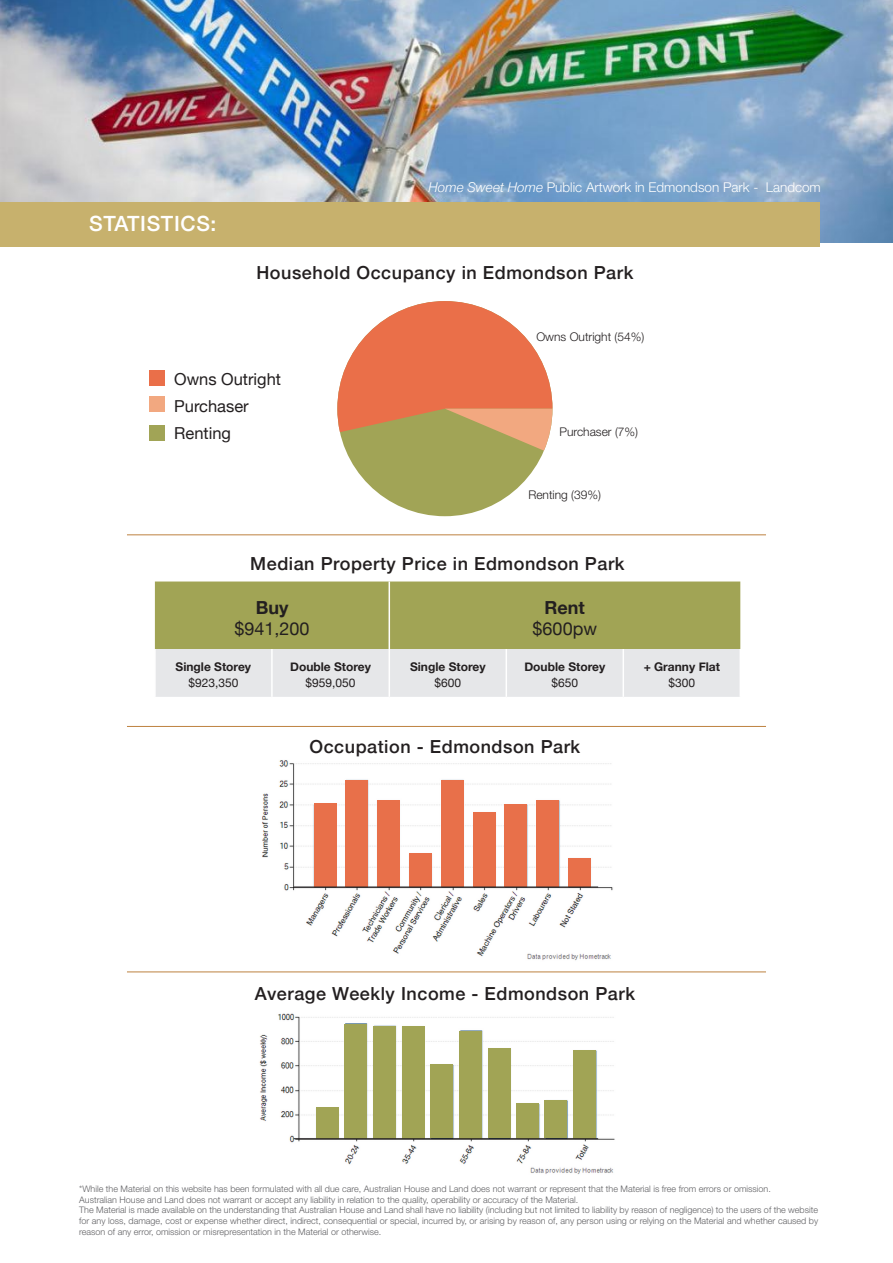
<style>
.page{position:relative;width:893px;height:1263px;background:#fff}
.page>*{position:absolute;margin:0;border:0;box-sizing:border-box;transform-origin:0 0}
.Heading{font:500 21px "Helvetica Neue";letter-spacing:.03em;color:#fff}
.Heading-2{font:500 18px "Helvetica Neue";letter-spacing:.03em;color:#231f20}
.t1{font:18px "Helvetica Neue";color:#231f20}
.t2{font:700 18px "Helvetica Neue";color:#231f20}
.t3{font:16.5px "Helvetica Neue";color:#231f20}
.t4{font:300 13.5px "Helvetica Neue";color:#fff}
.t5{font:700 12px "Helvetica Neue";color:#231f20}
.t6{font:300 12px "Helvetica Neue";color:#231f20}
.t7{font:12px "Helvetica Neue";color:#231f20}
.t8{font:300 9px/10.8px "Helvetica Neue";color:#616164;text-align:justify}
.s1{font-style:italic}
</style>
<div class="page">
<img style="left:0;top:0;width:893px;height:242px">
<div style="left:0;top:203px;width:819px;height:44px;background:#c7b16d"></div>
<img style="left:262px;top:760px;width:351px;height:201px">
<div style="left:314px;top:804px;width:22px;height:83px;background:#e8704a"></div>
<div style="left:345px;top:780px;width:23px;height:107px;background:#e8704a"></div>
<div style="left:377px;top:800px;width:23px;height:87px;background:#e8704a"></div>
<div style="left:441px;top:780px;width:23px;height:107px;background:#e8704a"></div>
<div style="left:473px;top:812px;width:23px;height:75px;background:#e8704a"></div>
<div style="left:504px;top:804px;width:23px;height:83px;background:#e8704a"></div>
<div style="left:536px;top:800px;width:23px;height:87px;background:#e8704a"></div>
<div style="left:568px;top:858px;width:23px;height:29px;background:#e8704a"></div>
<div style="left:409px;top:854px;width:23px;height:33px;background:#e8704a"></div>
<hr style="left:294px;top:887px;width:304px;height:1px;background:#231f20">
<img style="left:259px;top:1013px;width:356px;height:161px">
<div style="left:316px;top:1107px;width:23px;height:31px;background:#a1a455"></div>
<div style="left:344px;top:1024px;width:23px;height:114px;background:#a1a455"></div>
<div style="left:373px;top:1026px;width:23px;height:112px;background:#a1a455"></div>
<div style="left:430px;top:1064px;width:23px;height:74px;background:#a1a455"></div>
<div style="left:459px;top:1031px;width:23px;height:107px;background:#a1a455"></div>
<div style="left:488px;top:1048px;width:22px;height:90px;background:#a1a455"></div>
<div style="left:516px;top:1103px;width:22px;height:36px;background:#a1a455"></div>
<div style="left:573px;top:1050px;width:23px;height:88px;background:#a1a455"></div>
<div style="left:402px;top:1026px;width:23px;height:112px;background:#a1a455"></div>
<hr style="left:294px;top:1138px;width:304px;height:1px;background:#231f20">
<svg style="left:155px;top:581px;width:585px;height:116px"></svg>
<hr style="left:389px;top:581px;width:1px;height:68px;background:#fff">
<hr style="left:271px;top:649px;width:2px;height:48px;background:#fff">
<hr style="left:154px;top:649px;width:2px;height:48px;background:#fff">
<hr style="left:389px;top:649px;width:1px;height:48px;background:#fff">
<hr style="left:506px;top:649px;width:1px;height:48px;background:#fff">
<hr style="left:623px;top:649px;width:1px;height:48px;background:#fff">
<div style="left:337px;top:301px;width:215px;height:215px;background:#a1a456;border-radius:50%"></div>
<svg style="left:337px;top:301px;width:215px;height:150px"></svg>
<div style="left:149px;top:370px;width:16px;height:16px;background:#ea6f49"></div>
<div style="left:149px;top:397px;width:16px;height:15px;background:#f2a880"></div>
<div style="left:149px;top:425px;width:16px;height:16px;background:#a1a456"></div>
<hr style="left:127px;top:535px;width:639px;height:1px;background:#bd8240">
<hr style="left:127px;top:726px;width:639px;height:1px;background:#bd8240">
<hr style="left:127px;top:972px;width:639px;height:1px;background:#bd8240">
<div style="left:544px;top:1100px;width:23px;height:38px;background:#a1a455"></div>
<p class="Heading" style="left:89px;top:207px;width:129px">STATISTICS:</p>
<p class="t4" style="left:428px;top:176px;width:394px"><span class="s1">Home Sweet Home</span> Public Artwork in Edmondson Park - Landcom</p>
<p class="Heading-2" style="left:256px;top:258px;width:378px">Household Occupancy in Edmondson Park</p>
<p class="t6" style="left:536px;top:327px;width:110px">Owns Outright (54%)</p>
<p class="t3" style="left:174px;top:367px;width:108px">Owns Outright</p>
<p class="t3" style="left:174px;top:394px;width:76px">Purchaser</p>
<p class="t3" style="left:174px;top:421px;width:58px">Renting</p>
<p class="t6" style="left:559px;top:422px;width:80px">Purchaser (7%)</p>
<p class="t6" style="left:528px;top:485px;width:74px">Renting (39%)</p>
<p class="Heading-2" style="left:250px;top:549px;width:376px">Median Property Price in Edmondson Park</p>
<p class="t2" style="left:256px;top:593px;width:34px">Buy</p>
<p class="t1" style="left:235px;top:615px;width:77px">$941,200</p>
<p class="t2" style="left:545px;top:593px;width:42px">Rent</p>
<p class="t1" style="left:533px;top:615px;width:66px">$600pw</p>
<p class="t5" style="left:176px;top:657px;width:77px">Single Storey</p>
<p class="t7" style="left:188px;top:674px;width:52px">$923,350</p>
<p class="t5" style="left:290px;top:657px;width:82px">Double Storey</p>
<p class="t7" style="left:306px;top:674px;width:52px">$959,050</p>
<p class="t5" style="left:410px;top:657px;width:77px">Single Storey</p>
<p class="t7" style="left:434px;top:674px;width:28px">$600</p>
<p class="t5" style="left:524px;top:657px;width:82px">Double Storey</p>
<p class="t7" style="left:551px;top:674px;width:28px">$650</p>
<p class="Heading-2" style="left:309px;top:732px;width:272px">Occupation - Edmondson Park</p>
<p class="t5" style="left:644px;top:657px;width:78px">+ Granny Flat</p>
<p class="t7" style="left:668px;top:674px;width:28px">$300</p>
<p class="Heading-2" style="left:255px;top:979px;width:382px">Average Weekly Income - Edmondson Park</p>
<p class="t8" style="left:79px;top:1182px;width:693px">*While the Material on this website has been formulated with all due care, Australian House and Land does not warrant or represent that the Material is free from errors or omission.</p>
<p class="t8" style="left:79px;top:1193px;width:500px">Australian House and Land does not warrant or accept any liability in relation to the quality, operability or accuracy of the Material.</p>
<p class="t8" style="left:79px;top:1204px;width:740px">The Material is made available on the understanding that Australian House and Land shall have no liability (including but not limited to liability by reason of negligence) to the users of the website for any loss, damage, cost or expense whether direct, indirect, consequential or special, incurred by, or arising by reason of, any person using or relying on the Material and whether caused by reason of any error, omission or misrepresentation in the Material or otherwise.</p>
</div>
